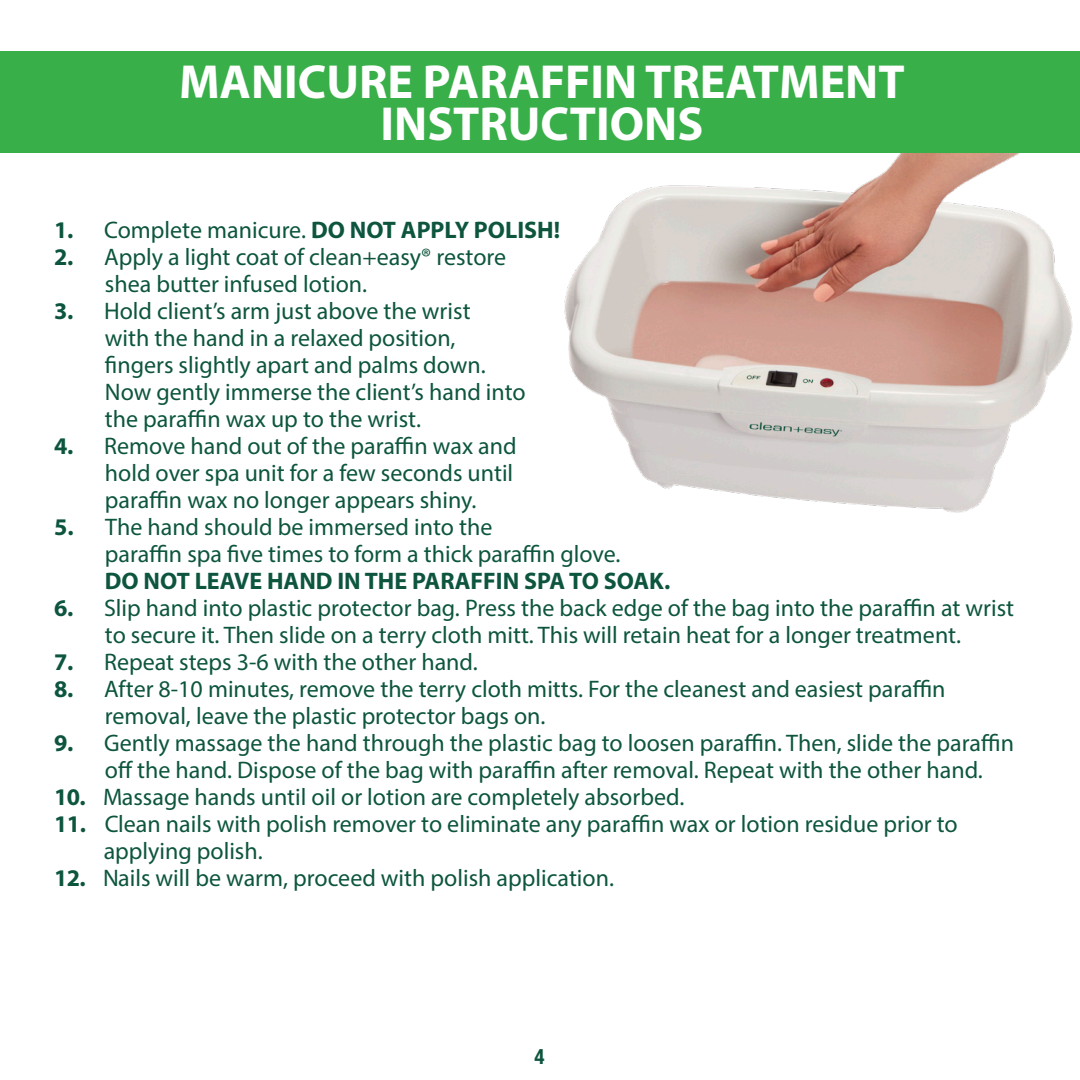
<style>
.page{position:relative;width:1080px;height:1080px;background:#fff}
.page>*{position:absolute;margin:0;border:0;box-sizing:border-box;transform-origin:0 0}
.t1{font:700 48px "Myriad Pro";color:#fff}
.t2{font:24px "Myriad Pro";color:#0d553f}
.t3{font:700 24px "Myriad Pro";color:#0d553f}
.t4{font:700 condensed 21px "Helvetica Neue LT Std";color:#0d553f}
.s1{font-weight:400}
.s2{font-weight:700}
</style>
<div class="page">
<img style="left:564px;top:153px;width:509px;height:360px">
<div style="left:0;top:51px;width:1080px;height:102px;background:#39af49"></div>
<p class="t1" style="left:179px;top:51px;width:727px">MANICURE PARAFFIN TREATMENT</p>
<p class="t1" style="left:381px;top:93px;width:324px">INSTRUCTIONS</p>
<p class="t3" style="left:54px;top:215px;width:508px">1. <span class="s1">Complete manicure.</span> DO NOT APPLY POLISH!</p>
<p class="t2" style="left:54px;top:242px;width:454px"><span class="s2">2.</span> Apply a light coat of clean+easy® restore</p>
<p class="t2" style="left:105px;top:269px;width:264px">shea butter infused lotion.</p>
<p class="t2" style="left:54px;top:296px;width:418px"><span class="s2">3.</span> Hold client’s arm just above the wrist</p>
<p class="t2" style="left:105px;top:323px;width:352px">with the hand in a relaxed position,</p>
<p class="t2" style="left:105px;top:350px;width:382px">fingers slightly apart and palms down.</p>
<p class="t2" style="left:105px;top:377px;width:422px">Now gently immerse the client’s hand into</p>
<p class="t2" style="left:105px;top:404px;width:318px">the paraffin wax up to the wrist.</p>
<p class="t2" style="left:54px;top:431px;width:464px"><span class="s2">4.</span> Remove hand out of the paraffin wax and</p>
<p class="t2" style="left:105px;top:458px;width:410px">hold over spa unit for a few seconds until</p>
<p class="t2" style="left:105px;top:485px;width:373px">paraffin wax no longer appears shiny.</p>
<p class="t2" style="left:54px;top:512px;width:440px"><span class="s2">5.</span> The hand should be immersed into the</p>
<p class="t2" style="left:105px;top:539px;width:517px">paraffin spa five times to form a thick paraffin glove.</p>
<p class="t3" style="left:105px;top:566px;width:567px">DO NOT LEAVE HAND IN THE PARAFFIN SPA TO SOAK.</p>
<p class="t2" style="left:54px;top:593px;width:962px"><span class="s2">6.</span> Slip hand into plastic protector bag. Press the back edge of the bag into the paraffin at wrist</p>
<p class="t2" style="left:105px;top:620px;width:858px">to secure it. Then slide on a terry cloth mitt. This will retain heat for a longer treatment.</p>
<p class="t2" style="left:54px;top:647px;width:425px"><span class="s2">7.</span> Repeat steps 3-6 with the other hand.</p>
<p class="t2" style="left:54px;top:674px;width:893px"><span class="s2">8.</span> After 8-10 minutes, remove the terry cloth mitts. For the cleanest and easiest paraffin</p>
<p class="t2" style="left:105px;top:701px;width:442px">removal, leave the plastic protector bags on.</p>
<p class="t2" style="left:54px;top:728px;width:962px"><span class="s2">9.</span> Gently massage the hand through the plastic bag to loosen paraffin. Then, slide the paraffin</p>
<p class="t2" style="left:105px;top:755px;width:880px">off the hand. Dispose of the bag with paraffin after removal. Repeat with the other hand.</p>
<p class="t2" style="left:54px;top:782px;width:632px"><span class="s2">10.</span> Massage hands until oil or lotion are completely absorbed.</p>
<p class="t2" style="left:54px;top:809px;width:905px"><span class="s2">11.</span> Clean nails with polish remover to eliminate any paraffin wax or lotion residue prior to</p>
<p class="t2" style="left:104px;top:836px;width:161px">applying polish.</p>
<p class="t2" style="left:54px;top:863px;width:562px"><span class="s2">12.</span> Nails will be warm, proceed with polish application.</p>
<p class="t4" style="left:534px;top:1044px;width:12px">4</p>
</div>
